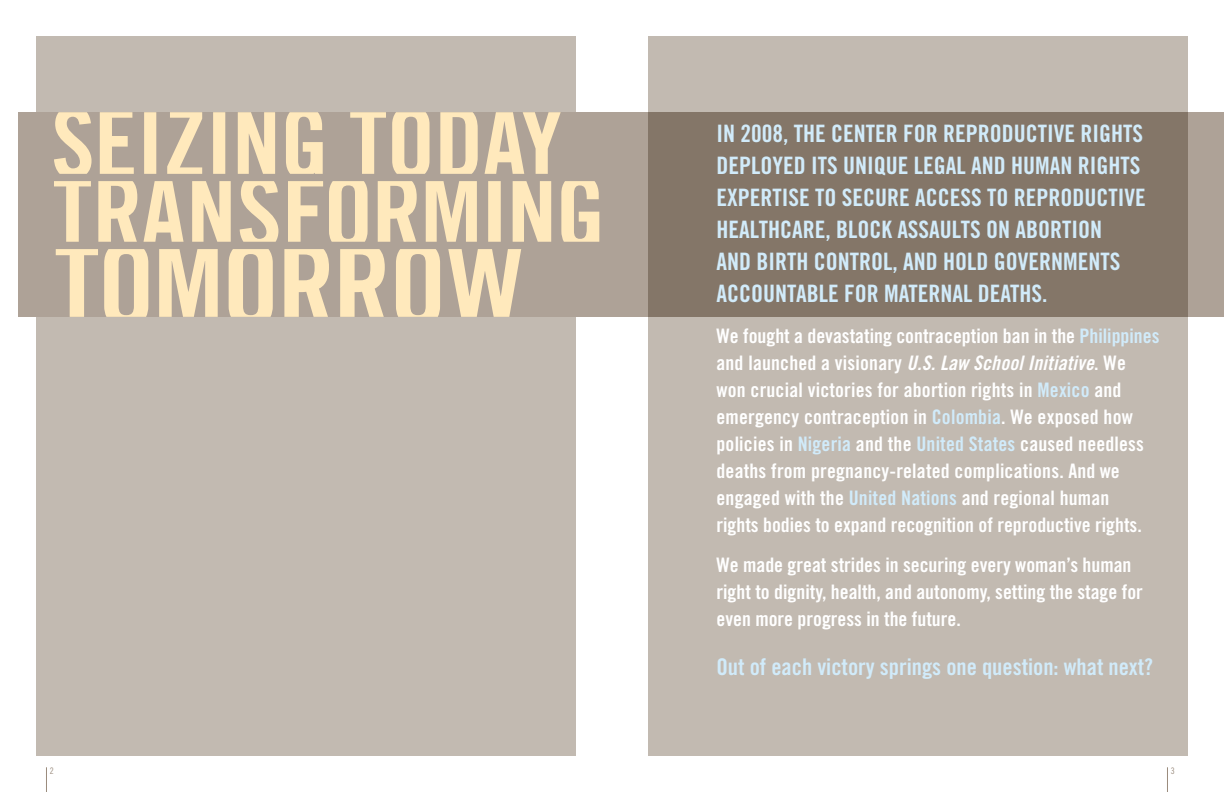
<style>
.page{position:relative;width:1224px;height:792px;background:#fff}
.page>*{position:absolute;margin:0;border:0;box-sizing:border-box;transform-origin:0 0}
.t1{font:24px "Trade Gothic Bold Cond Twenty";color:#d1ebfa}
.t2{font:23px "Trade Gothic Bold Cond Twenty";color:#d1ebfa}
.t3{font:20px/27px "Trade Gothic Bold Cond Twenty";letter-spacing:.01em;color:#fff}
.t4{font:9px "Trade Gothic Cond Eighteen";color:#9a8b7d}
.s1{color:#d1ebfa}
.s2{font-family:"Trade Gothic Bold Cond Twenty Obl"}
</style>
<div class="page">
<div style="left:648px;top:36px;width:540px;height:720px;background:#c2bab1"></div>
<div style="left:36px;top:36px;width:540px;height:720px;background:#c2bab1"></div>
<svg style="left:612px;top:112px;width:612px;height:205px;background:#887b6d"></svg>
<div style="left:18px;top:112px;width:594px;height:205px;background:#aea297"></div>
<svg style="left:54px;top:112px;width:507px;height:62px"></svg>
<svg style="left:54px;top:181px;width:545px;height:61px"></svg>
<svg style="left:56px;top:249px;width:465px;height:68px"></svg>
<svg style="left:46px;top:767px;width:1px;height:25px"></svg>
<svg style="left:1167px;top:767px;width:1px;height:25px"></svg>
<p class="t1" style="left:716px;top:119px;width:127px">In 2008, the Center</p>
<p class="t1" style="left:903px;top:119px;width:64px">for Repro</p>
<p class="t1" style="left:1002px;top:119px;width:47px">ductive</p>
<p class="t1" style="left:1080px;top:119px;width:64px">Rights</p>
<p class="t1" style="left:716px;top:151px;width:24px">deplo</p>
<p class="t1" style="left:772px;top:151px;width:264px">yed its uni que legal and human</p>
<p class="t1" style="left:1078px;top:151px;width:64px">ri ghts</p>
<p class="t1" style="left:716px;top:183px;width:32px">experti</p>
<p class="t1" style="left:788px;top:183px;width:238px">se to secure access to repro</p>
<p class="t1" style="left:1072px;top:183px;width:47px">ductive</p>
<p class="t1" style="left:716px;top:215px;width:23px">healt</p>
<p class="t1" style="left:768px;top:215px;width:173px">hcare, blo ck assault</p>
<p class="t1" style="left:970px;top:215px;width:57px">s on abortion</p>
<p class="t1" style="left:716px;top:247px;width:51px">an d birt</p>
<p class="t1" style="left:796px;top:247px;width:42px">h control</p>
<p class="t1" style="left:892px;top:247px;width:126px">, and hold government</p>
<p class="t1" style="left:1110px;top:247px;width:12px">s</p>
<p class="t1" style="left:716px;top:279px;width:47px">accountable</p>
<p class="t1" style="left:844px;top:279px;width:52px">for maternal</p>
<p class="t1" style="left:978px;top:279px;width:71px">deaths.</p>
<p class="t3" style="left:716px;top:322px;width:445px">We fought a devastating contraception ban in the <span class="s1">Philippines </span>and launched a visionary <span class="s2">U.S. Law School Initiative</span>. We won crucial victories for abortion rights in <span class="s1">Mexico</span> and emergency contraception in <span class="s1">Colombia</span>. We exposed how policies in <span class="s1">Nigeria</span> and the <span class="s1">United States</span> caused needless deaths from pregnancy-related complications. And we engaged with the <span class="s1">United Nations</span> and regional human<br>rights bodies to expand recognition of reproductive rights.</p>
<p class="t3" style="left:717px;top:552px;width:428px">We made great strides in securing every woman’s human right to dignity, health, and autonomy, setting the stage for even more progress in the future.</p>
<p class="t2" style="left:716px;top:653px;width:438px">Out of each victory springs one question: what next?</p>
<p class="t4" style="left:50px;top:766px;width:5px">2</p>
<p class="t4" style="left:1171px;top:766px;width:5px">3</p>
</div>
